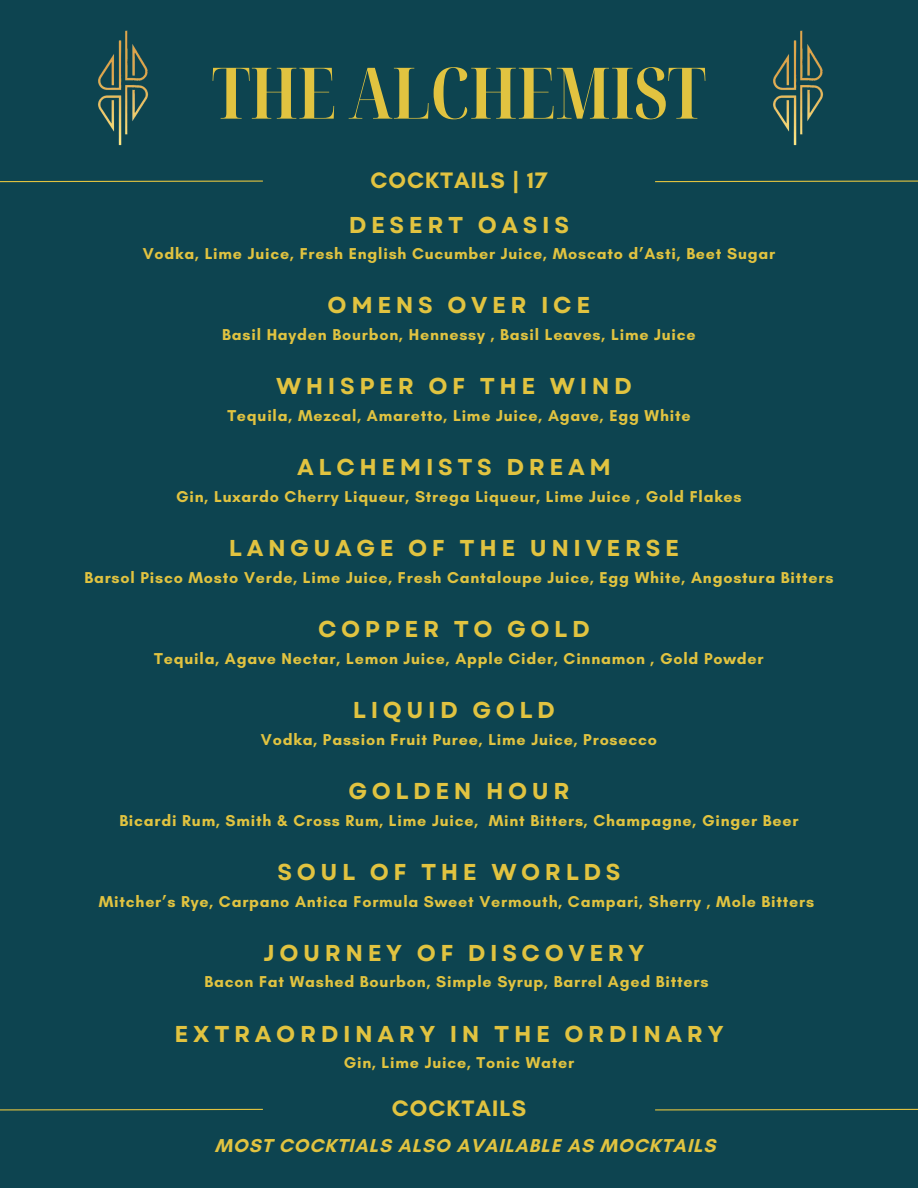
<style>
.page{position:relative;width:918px;height:1188px;background:#0d4450}
.page>*{position:absolute;margin:0;border:0;box-sizing:border-box;transform-origin:0 0}
.t1{font:700 extra-condensed 71.1px "Noto Serif Display";color:#e1c340}
.t2{font:700 22.95px "Garet";letter-spacing:.2em;color:#e1c340}
.t3{font:700 22.8px "Glacial Indifference";letter-spacing:.05em;color:#e1c340}
.t4{font:700 19.05px "Glacial Indifference";letter-spacing:.05em;color:#e1c340}
.t5{font:700 16.05px "Glacial Indifference";letter-spacing:.05em;color:#e1c340}
</style>
<div class="page">
<svg style="left:0;top:180px;width:263px;height:3px"></svg>
<svg style="left:655px;top:180px;width:263px;height:3px"></svg>
<svg style="left:0;top:1108px;width:263px;height:3px"></svg>
<svg style="left:655px;top:1108px;width:263px;height:3px"></svg>
<img style="left:773px;top:30px;width:51px;height:116px">
<img style="left:98px;top:30px;width:51px;height:116px">
<p class="t1" style="left:212px;top:43px;width:495px">THE ALCHEMIST</p>
<p class="t3" style="left:370px;top:166px;width:179px">COCKTAILS | 17</p>
<p class="t2" style="left:349px;top:208px;width:222px">DESERT OASIS</p>
<p class="t5" style="left:143px;top:244px;width:634px">Vodka, Lime Juice, Fresh English Cucumber Juice, Moscato d’Asti, Beet Sugar</p>
<p class="t2" style="left:328px;top:289px;width:264px">OMENS OVER ICE</p>
<p class="t5" style="left:222px;top:325px;width:475px">Basil Hayden Bourbon, Hennessy , Basil Leaves, Lime Juice</p>
<p class="t2" style="left:276px;top:370px;width:357px">WHISPER OF THE WIND</p>
<p class="t5" style="left:227px;top:405px;width:465px">Tequila, Mezcal, Amaretto, Lime Juice, Agave, Egg White</p>
<p class="t2" style="left:297px;top:451px;width:315px">ALCHEMISTS DREAM</p>
<p class="t5" style="left:176px;top:486px;width:567px">Gin, Luxardo Cherry Liqueur, Strega Liqueur, Lime Juice , Gold Flakes</p>
<p class="t2" style="left:229px;top:532px;width:452px">LANGUAGE OF THE UNIVERSE</p>
<p class="t5" style="left:84px;top:567px;width:751px">Barsol Pisco Mosto Verde, Lime Juice, Fresh Cantaloupe Juice, Egg White, Angostura Bitters</p>
<p class="t2" style="left:318px;top:613px;width:273px">COPPER TO GOLD</p>
<p class="t5" style="left:154px;top:648px;width:611px">Tequila, Agave Nectar, Lemon Juice, Apple Cider, Cinnamon , Gold Powder</p>
<p class="t2" style="left:353px;top:694px;width:204px">LIQUID GOLD</p>
<p class="t5" style="left:261px;top:729px;width:398px">Vodka, Passion Fruit Puree, Lime Juice, Prosecco</p>
<p class="t2" style="left:348px;top:775px;width:223px">GOLDEN HOUR</p>
<p class="t5" style="left:119px;top:810px;width:681px">Bicardi Rum, Smith &amp; Cross Rum, Lime Juice, Mint Bitters, Champagne, Ginger Beer</p>
<p class="t2" style="left:277px;top:856px;width:345px">SOUL OF THE WORLDS</p>
<p class="t5" style="left:99px;top:891px;width:717px">Mitcher’s Rye, Carpano Antica Formula Sweet Vermouth, Campari, Sherry , Mole Bitters</p>
<p class="t2" style="left:264px;top:937px;width:382px">JOURNEY OF DISCOVERY</p>
<p class="t5" style="left:205px;top:972px;width:505px">Bacon Fat Washed Bourbon, Simple Syrup, Barrel Aged Bitters</p>
<p class="t2" style="left:174px;top:1018px;width:551px">EXTRAORDINARY IN THE ORDINARY</p>
<p class="t5" style="left:344px;top:1053px;width:232px">Gin, Lime Juice, Tonic Water</p>
<h1 class="t3" style="left:392px;top:1095px;width:136px">COCKTAILS</h1>
<p class="t4" style="left:215px;top:1133px;width:502px">MOST COCKTIALS ALSO AVAILABLE AS MOCKTAILS</p>
</div>
